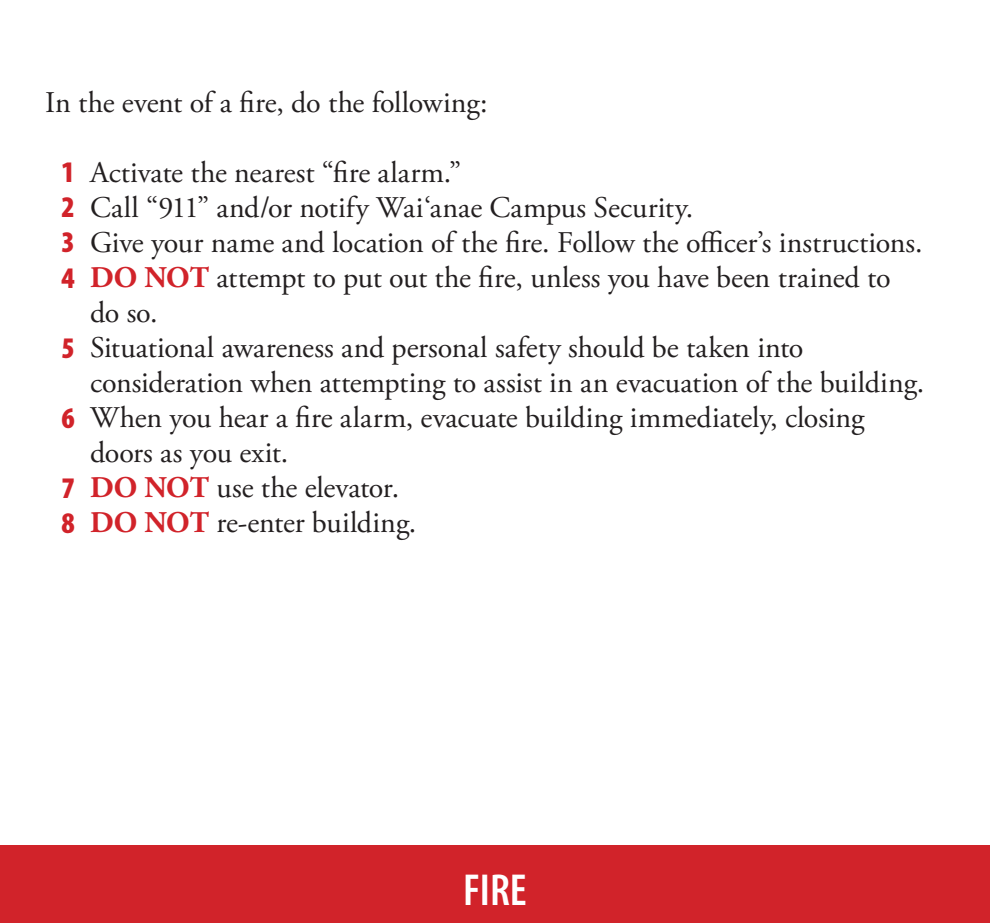
<style>
.page{position:relative;width:990px;height:923px;background:#fff}
.page>*{position:absolute;margin:0;border:0;box-sizing:border-box;transform-origin:0 0}
.t1{font:600 condensed 45px "Myriad Pro";color:#fff}
.t2{font:30px "Adobe Garamond Pro";letter-spacing:-.005em;color:#231f20}
.t3{font:900 condensed 30px "Myriad Pro";color:#d1232a}
.s1{font-weight:700;color:#d1232a}
</style>
<div class="page">
<div style="left:0;top:845px;width:990px;height:77px;background:#d1232a"></div>
<p class="t2" style="left:45px;top:84px;width:444px">In the event of a fire, do the following:</p>
<p class="t3" style="left:61px;top:156px;width:15px">1</p>
<p class="t3" style="left:61px;top:191px;width:15px">2</p>
<p class="t3" style="left:61px;top:226px;width:15px">3</p>
<p class="t3" style="left:61px;top:261px;width:15px">4</p>
<p class="t3" style="left:61px;top:331px;width:15px">5</p>
<p class="t3" style="left:61px;top:401px;width:15px">6</p>
<p class="t3" style="left:61px;top:471px;width:15px">7</p>
<p class="t3" style="left:61px;top:506px;width:15px">8</p>
<p class="t2" style="left:90px;top:154px;width:373px">Activate the nearest “fire alarm.”</p>
<p class="t2" style="left:90px;top:189px;width:605px">Call “911” and/or notify Wai‘anae Campus Security.</p>
<p class="t2" style="left:90px;top:224px;width:834px">Give your name and location of the fire. Follow the officer’s instructions.</p>
<p class="t2" style="left:90px;top:259px;width:802px"><span class="s1">DO NOT</span> attempt to put out the fire, unless you have been trained to</p>
<p class="t2" style="left:90px;top:294px;width:69px">do so.</p>
<p class="t2" style="left:90px;top:329px;width:715px">Situational awareness and personal safety should be taken into</p>
<p class="t2" style="left:90px;top:364px;width:836px">consideration when attempting to assist in an evacuation of the building.</p>
<p class="t2" style="left:90px;top:399px;width:776px">When you hear a fire alarm, evacuate building immediately, closing</p>
<p class="t2" style="left:90px;top:434px;width:200px">doors as you exit.</p>
<p class="t2" style="left:90px;top:469px;width:311px"><span class="s1">DO NOT</span> use the elevator.</p>
<p class="t2" style="left:90px;top:504px;width:328px"><span class="s1">DO NOT</span> re-enter building.</p>
<p class="t1" style="left:463px;top:865px;width:65px">FIRE</p>
</div>
